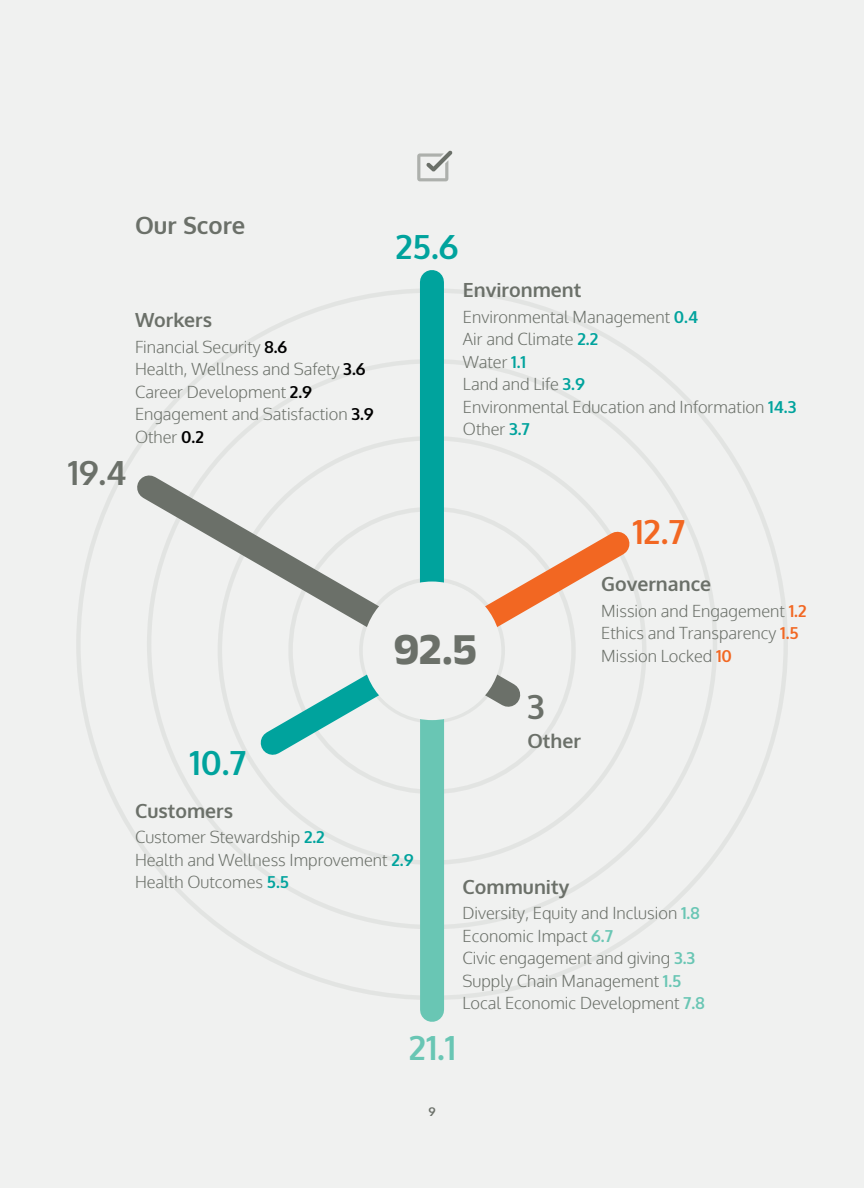
<style>
.page{position:relative;width:864px;height:1188px;background:#f0f1f0}
.page>*{position:absolute;margin:0;border:0;box-sizing:border-box;transform-origin:0 0}
.t1{font:700 45px "Anek Latin";color:#6b7069}
.t2{font:700 33.3px "Oxygen";color:#00a39d}
.t3{font:700 33.3px "Oxygen";color:#6b7069}
.t4{font:700 33.3px "Oxygen";color:#f26722}
.t5{font:700 33.3px "Oxygen";color:#69c6b4}
.t6{font:700 23.85px "Oxygen";color:#6b7069}
.t7{font:700 19.5px "Oxygen";color:#6b7069}
.t8{font:300 16.5px/22.5px "Oxygen";color:#6b7069}
.t9{font:700 12px "Oxygen";color:#6b7069}
.s1{font-weight:700;color:#000}
.s2{font-weight:700;color:#00a39d}
.s3{font-weight:700;color:#f26722}
.s4{font-weight:700;color:#69c6b4}
</style>
<div class="page">
<div style="left:420px;top:282px;width:24px;height:373px;background:#00a39d"></div>
<svg style="left:116px;top:455px;width:347px;height:229px"></svg>
<svg style="left:398px;top:511px;width:248px;height:174px"></svg>
<div style="left:420px;top:651px;width:24px;height:359px;background:#69c6b4"></div>
<svg style="left:240px;top:618px;width:301px;height:158px"></svg>
<div style="left:363px;top:582px;width:138px;height:138px;background:#f0f1f0;border-radius:50%"></div>
<svg style="left:417px;top:151px;width:35px;height:30px"></svg>
<h3 class="t6" style="left:135px;top:210px;width:112px">Our Score</h3>
<h2 class="t3" style="left:68px;top:452px;width:61px">19.4</h2>
<p class="t7" style="left:135px;top:308px;width:79px">Workers</p>
<p class="t8" style="left:135px;top:336px;width:240px">Financial Security <span class="s1">8.6<br></span>Health, Wellness and Safety <span class="s1">3.6<br></span>Career Development <span class="s1">2.9<br></span>Engagement and Satisfaction <span class="s1">3.9<br></span>Other <span class="s1">0.2</span></p>
<h2 class="t2" style="left:395px;top:226px;width:64px">25.6</h2>
<p class="t7" style="left:463px;top:278px;width:120px">Environment</p>
<p class="t8" style="left:463px;top:306px;width:335px">Environmental Management <span class="s2">0.4<br></span>Air and Climate <span class="s2">2.2<br></span>Water <span class="s2">1.1<br></span>Land and Life <span class="s2">3.9<br></span>Environmental Education and Information <span class="s2">14.3<br></span>Other <span class="s2">3.7</span></p>
<h2 class="t2" style="left:190px;top:742px;width:58px">10.7</h2>
<h1 class="t1" style="left:393px;top:619px;width:85px">92.5</h1>
<h2 class="t3" style="left:527px;top:686px;width:19px">3</h2>
<p class="t7" style="left:528px;top:729px;width:55px">Other</p>
<h2 class="t4" style="left:632px;top:511px;width:54px">12.7</h2>
<p class="t7" style="left:601px;top:572px;width:111px">Governance</p>
<p class="t8" style="left:601px;top:600px;width:207px">Mission and Engagement <span class="s3">1.2<br></span>Ethics and Transparency <span class="s3">1.5<br></span>Mission Locked <span class="s3">10</span></p>
<p class="t7" style="left:135px;top:798px;width:100px">Customers</p>
<p class="t8" style="left:135px;top:826px;width:280px">Customer Stewardship <span class="s2">2.2<br></span>Health and Wellness Improvement <span class="s2">2.9<br></span>Health Outcomes <span class="s2">5.5</span></p>
<h2 class="t5" style="left:409px;top:1027px;width:49px">21.1</h2>
<p class="t7" style="left:463px;top:875px;width:108px">Community</p>
<p class="t8" style="left:463px;top:903px;width:244px">Diversity, Equity and Inclusion <span class="s4">1.8<br></span>Economic Impact <span class="s4">6.7<br></span>Civic engagement and giving <span class="s4">3.3<br></span>Supply Chain Management <span class="s4">1.5<br></span>Local Economic Development <span class="s4">7.8</span></p>
<p class="t9" style="left:428px;top:1104px;width:9px">9</p>
</div>
